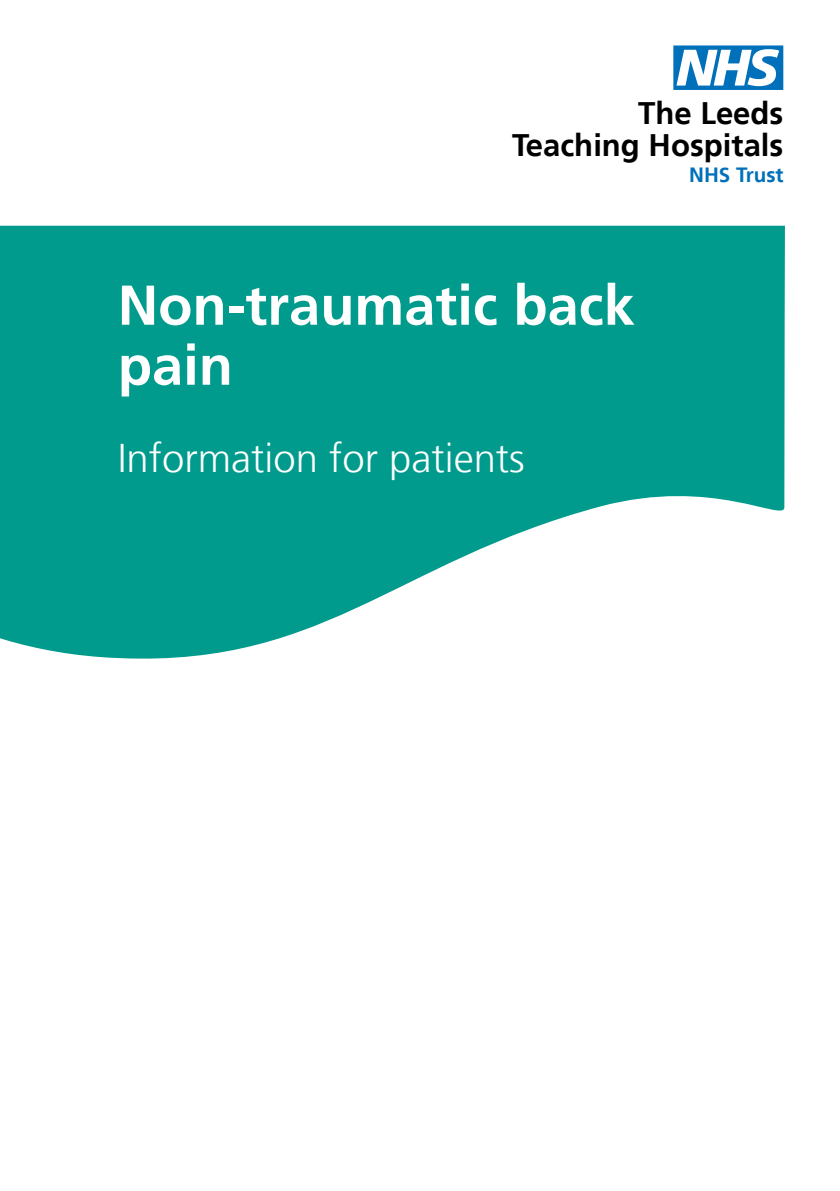
<style>
.page{position:relative;width:840px;height:1191px;background:#fff}
.page>*{position:absolute;margin:0;border:0;box-sizing:border-box;transform-origin:0 0}
.t1{font:62.2px "NHS";color:#0070ba}
.t2{font:700 56px/60px "Frutiger LT";color:#fff}
.t3{font:300 40px "Frutiger LT";color:#fff}
.t4{font:700 31px "Frutiger LT";color:#000}
.t5{font:700 20.6px "Frutiger LT";color:#0070ba}
</style>
<div class="page">
<svg style="left:0;top:226px;width:784px;height:433px;fill:#009b8c"></svg>
<h1 class="t1" style="left:673px;top:33px;width:111px">n</h1>
<p class="t4" style="left:638px;top:95px;width:147px">The Leeds</p>
<p class="t4" style="left:512px;top:127px;width:273px">Teaching Hospitals</p>
<p class="t5" style="left:688px;top:162px;width:96px">NHS Trust</p>
<h1 class="t2" style="left:118px;top:275px;width:518px">Non-traumatic back pain</h1>
<p class="t3" style="left:118px;top:436px;width:408px">Information for patients</p>
</div>
